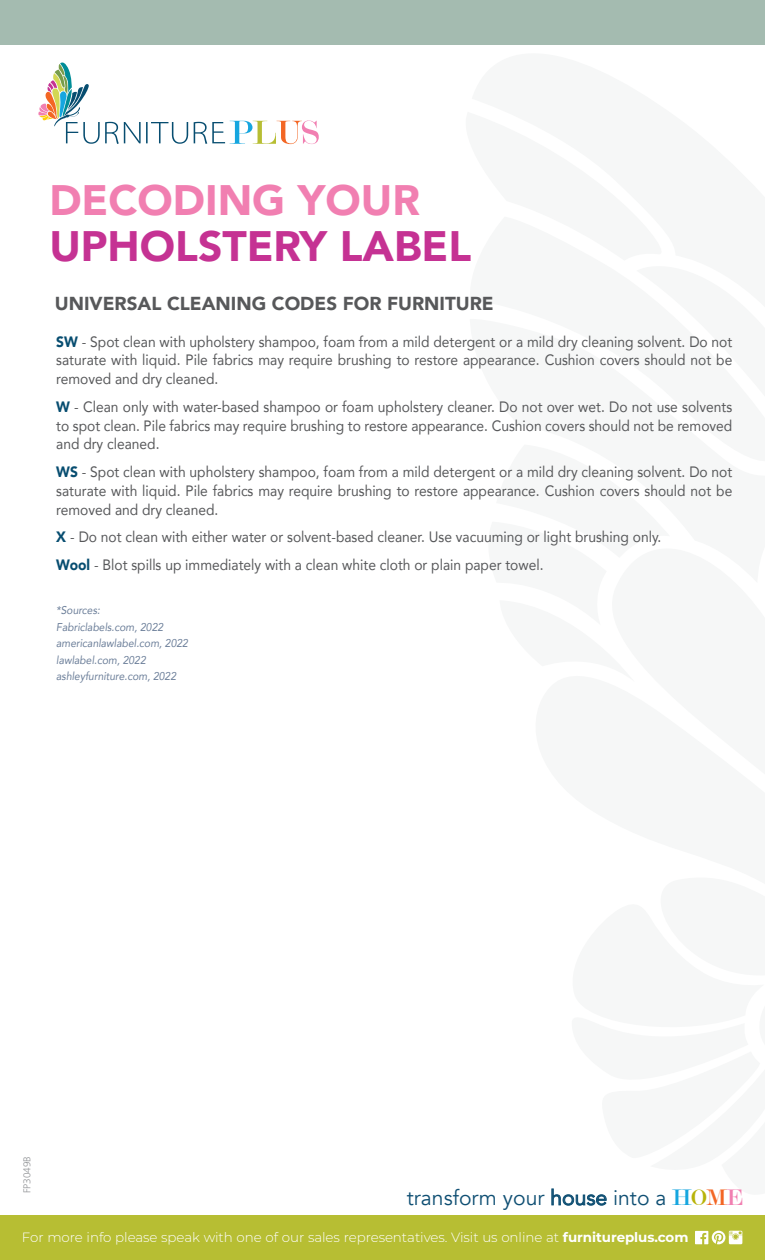
<style>
.page{position:relative;width:765px;height:1260px;background:#fff}
.page>*{position:absolute;margin:0;border:0;box-sizing:border-box;transform-origin:0 0}
.t1{font:900 42.5px "Avenir";color:#c53293}
.t2{font:900 42.5px "Avenir";color:#f17fb1}
.t3{font:21.12px "Avenir";color:#0f4f73}
.t4{font:900 18.75px "Avenir";color:#57585a}
.t5{font:15px/18.8px "Avenir";color:#57585a;text-align:justify;scale:.92 1}
.t6{font:300 13.5px "Montserrat";letter-spacing:-.005em;color:#fff}
.t7{font:italic 11.25px/16.5px "Avenir";color:#6a7d98;scale:.92 1}
.t8{font:300 10px "Frutiger";color:#939598}
.s1{font-weight:900;color:#074d70}
.s2{font-family:"Modern";font-size:24.25px;color:#16a6df}
.s3{font-family:"Modern";font-size:24.25px;color:#b8b309}
.s4{font-family:"Modern";font-size:24.25px;color:#f36624}
.s5{font-family:"Modern";font-size:24.25px;color:#f17fb1}
.s6{font-weight:700}
</style>
<div class="page">
<div style="left:0;top:1215px;width:765px;height:45px;background:#b7be33"></div>
<div style="left:0;top:0;width:765px;height:45px;background:#a4bbb0"></div>
<svg style="left:38px;top:62px;width:281px;height:82px"></svg>
<svg style="left:695px;top:1231px;width:47px;height:13px"></svg>
<h1 class="t2" style="left:49px;top:164px;width:372px">DECODING YOUR</h1>
<h1 class="t1" style="left:49px;top:210px;width:423px">UPHOLSTERY LABEL</h1>
<p class="t4" style="left:55px;top:287px;width:440px">UNIVERSAL CLEANING CODES FOR FURNITURE</p>
<p class="t5" style="left:56px;top:332px;width:736px"><span class="s1">SW</span> - Spot clean with upholstery shampoo, foam from a mild detergent or a mild dry cleaning solvent. Do not saturate with liquid. Pile fabrics may require brushing to restore appearance. Cushion covers should not be removed and dry cleaned.</p>
<p class="t5" style="left:56px;top:397px;width:736px"><span class="s1">W</span> - Clean only with water-based shampoo or foam upholstery cleaner. Do not over wet. Do not use solvents to spot clean. Pile fabrics may require brushing to restore appearance. Cushion covers should not be removed and dry cleaned.</p>
<p class="t5" style="left:56px;top:462px;width:736px"><span class="s1">WS</span> - Spot clean with upholstery shampoo, foam from a mild detergent or a mild dry cleaning solvent. Do not saturate with liquid. Pile fabrics may require brushing to restore appearance. Cushion covers should not be removed and dry cleaned.</p>
<p class="t5" style="left:56px;top:523px;width:659px;line-height:27.8px"><span class="s1">X</span> - Do not clean with either water or solvent-based cleaner. Use vacuuming or light brushing only.<br><span class="s1">Wool</span> - Blot spills up immediately with a clean white cloth or plain paper towel.</p>
<p class="t7" style="left:56px;top:602px;width:145px">*Sources:<br>Fabriclabels.com, 2022 americanlawlabel.com, 2022 lawlabel.com, 2022 ashleyfurniture.com, 2022</p>
<p class="t8" style="left:21px;top:1193px;width:39px;rotate:-90deg">FP3049B</p>
<h2 class="t3" style="left:407px;top:1185px;width:338px">transform your house into a <span class="s2">H</span><span class="s3">O</span><span class="s4">M</span><span class="s5">E</span></h2>
<p class="t6" style="left:22px;top:1228px;width:668px">For more info please speak with one of our sales representatives. Visit us online at <span class="s6">furnitureplus.com</span></p>
</div>
